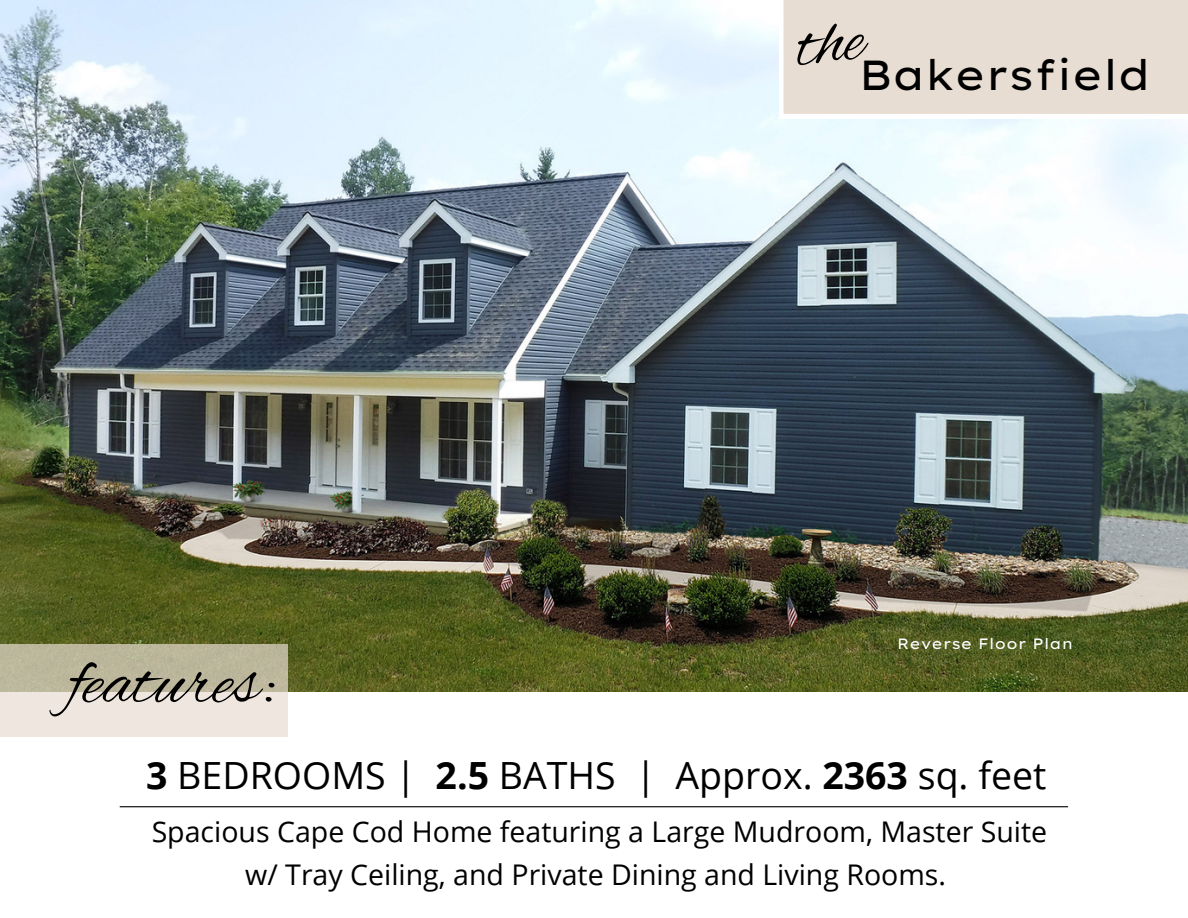
<style>
.page{position:relative;width:1188px;height:918px;background:#fff}
.page>*{position:absolute;margin:0;border:0;box-sizing:border-box;transform-origin:0 0}
.t1{font:72.75px "Alex Brush";color:#000}
.t2{font:42px "Lexend Exa";color:#000}
.t3{font:37.5px "Open Sans";color:#000}
.t4{font:28.5px/42.8px "Open Sans";color:#000;text-align:center}
.t5{font:15px "Lexend Exa";letter-spacing:.02em;color:#fff}
.s1{font-weight:700}
</style>
<div class="page">
<img style="left:0;top:0;width:1188px;height:691px">
<div style="left:779px;top:0;width:409px;height:118px;background:#e8ddd2"></div>
<svg style="left:0;top:645px;width:288px;height:92px;background:#d4cebc"></svg>
<hr style="left:120px;top:806px;width:948px;height:1px;background:#000">
<div style="left:794px;top:22px;width:76px;height:44px;background:#e8ddd2"></div>
<p class="t2" style="left:859px;top:48px;width:293px">Bakersfield</p>
<p class="t1" style="left:67px;top:642px;width:210px">features:</p>
<p class="t5" style="left:897px;top:634px;width:177px">Reverse Floor Plan</p>
<p class="t3" style="left:146px;top:749px;width:902px"><span class="s1">3</span> BEDROOMS | <span class="s1">2.5</span> BATHS | Approx. <span class="s1">2363</span> sq. feet</p>
<p class="t4" style="left:152px;top:810px;width:897px">Spacious Cape Cod Home featuring a Large Mudroom, Master Suite w/ Tray Ceiling, and Private Dining and Living Rooms.</p>
</div>
